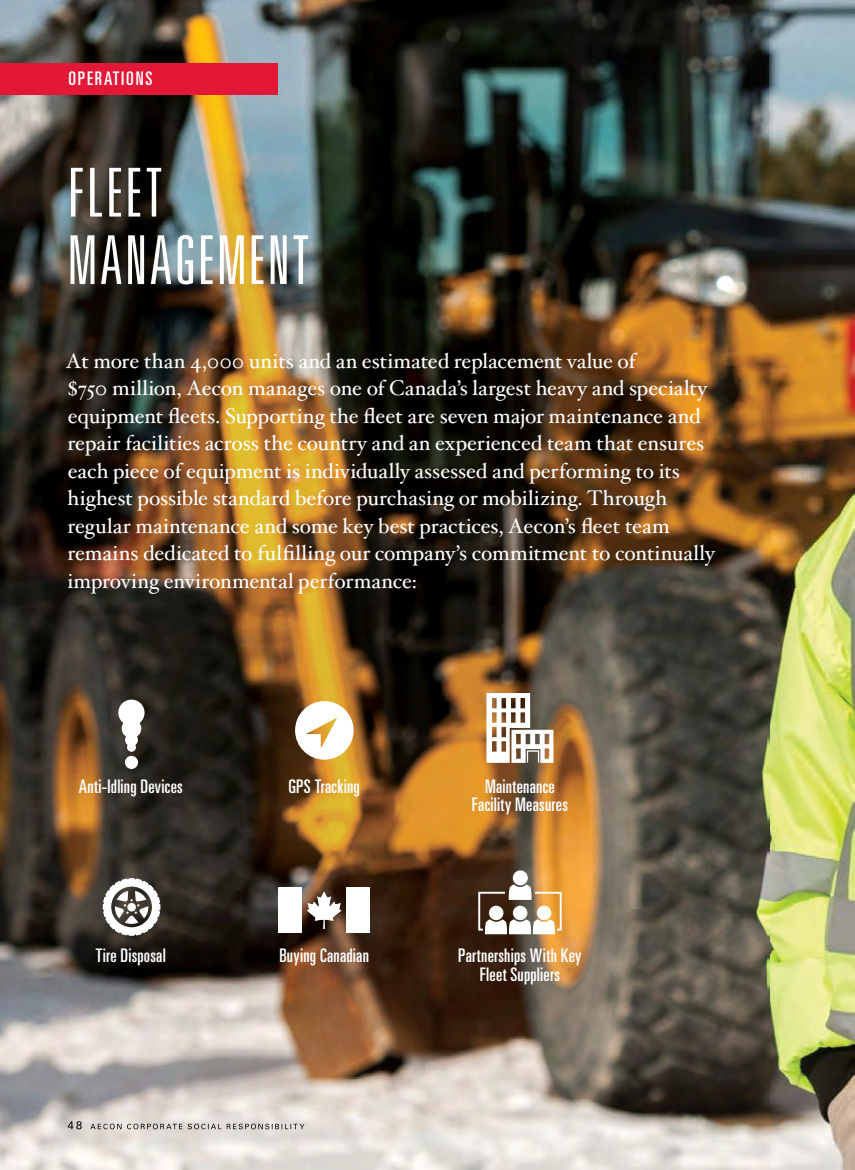
<style>
.page{position:relative;width:855px;height:1170px;background:#fff}
.page>*{position:absolute;margin:0;border:0;box-sizing:border-box;transform-origin:0 0}
.t1{font:300 ultra-condensed 67.5px/67.5px "Univers";letter-spacing:.025em;color:#fff}
.t2{font:21.25px/27.5px "Hoefler Text";letter-spacing:-.005em;color:#fff}
.t3{font:ultra-condensed 18.75px/18.8px "Univers";letter-spacing:.015em;color:#fff;text-align:center}
.t4{font:ultra-condensed 18.75px "Univers";letter-spacing:.1em;color:#fff}
</style>
<div class="page">
<img style="left:0;top:0;width:855px;height:1170px">
<div style="left:0;top:63px;width:278px;height:31px;background:#e31837"></div>
<img style="left:68px;top:1121px;width:14px;height:8px">
<img style="left:84px;top:1124px;width:221px;height:5px">
<div style="left:279px;top:888px;width:23px;height:45px;background:#fff"></div>
<div style="left:347px;top:888px;width:23px;height:45px;background:#fff"></div>
<svg style="left:295px;top:701px;width:59px;height:59px"></svg>
<svg style="left:103px;top:878px;width:58px;height:58px"></svg>
<svg style="left:478px;top:870px;width:84px;height:64px"></svg>
<svg style="left:486px;top:693px;width:67px;height:70px"></svg>
<div style="left:118px;top:700px;width:27px;height:26px;background:#fff;border-radius:50%"></div>
<div style="left:122px;top:719px;width:19px;height:19px;background:#fff;border-radius:50%"></div>
<div style="left:125px;top:733px;width:13px;height:13px;background:#fff;border-radius:50%"></div>
<div style="left:127px;top:743px;width:9px;height:9px;background:#fff;border-radius:50%"></div>
<div style="left:125px;top:756px;width:13px;height:13px;background:#fff;border-radius:50%"></div>
<svg style="left:307px;top:892px;width:34px;height:37px"></svg>
<p class="t4" style="left:68px;top:68px;width:86px">OPERATIONS</p>
<h1 class="t1" style="left:68px;top:158px;width:244px">FLEET<br>MANAGEMENT</h1>
<p class="t2" style="left:66px;top:348px;width:651px">At more than 4,000 units and an estimated replacement value of<br>$750 million, Aecon manages one of Canada’s largest heavy and specialty equipment fleets. Supporting the fleet are seven major maintenance and repair facilities across the country and an experienced team that ensures each piece of equipment is individually assessed and performing to its highest possible standard before purchasing or mobilizing. Through regular maintenance and some key best practices, Aecon’s fleet team remains dedicated to fulfilling our company’s commitment to continually improving environmental performance:</p>
<p class="t3" style="left:79px;top:776px;width:106px">Anti-Idling Devices</p>
<p class="t3" style="left:96px;top:946px;width:72px">Tire Disposal</p>
<p class="t3" style="left:289px;top:776px;width:73px">GPS Tracking</p>
<p class="t3" style="left:279px;top:946px;width:91px">Buying Canadian</p>
<p class="t3" style="left:472px;top:776px;width:97px">Maintenance<br>Facility Measures</p>
<p class="t3" style="left:458px;top:946px;width:125px">Partnerships With Key<br>Fleet Suppliers</p>
</div>
